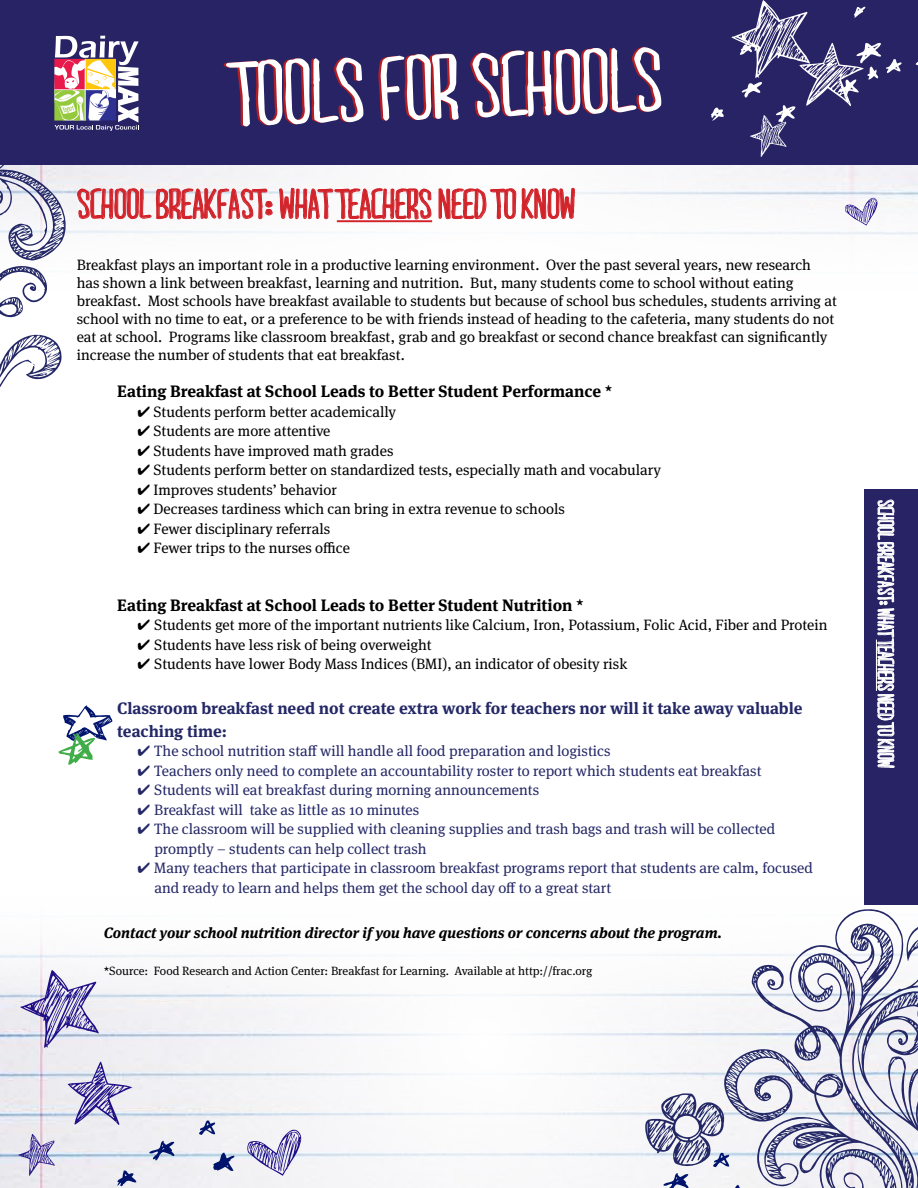
<style>
.page{position:relative;width:918px;height:1188px;background:#fff}
.page>*{position:absolute;margin:0;border:0;box-sizing:border-box;transform-origin:0 0}
.t1{font:86.1px "MARI&DAVID";color:#fff}
.t2{font:39px "MARI&DAVID";color:#d2232a}
.t3{font:21px "MARI&DAVID";color:#fff}
.t4{font:700 16.5px "Meta Serif OT";color:#000}
.t5{font:700 16.5px/22.5px "Meta Serif OT";color:#242866}
.t6{font:15px/18px "Meta Serif OT";color:#000}
.t7{font:15px/19.5px "Meta Serif OT";color:#242866}
.t8{font:italic 700 15px "Meta Serif OT";color:#000}
.t9{font:12px "Meta Serif OT";color:#000}
</style>
<div class="page">
<img style="left:431px;top:165px;width:487px;height:70px">
<img style="left:0;top:904px;width:918px;height:284px">
<svg style="left:199px;top:1120px;width:17px;height:15px"></svg>
<svg style="left:149px;top:1141px;width:25px;height:20px"></svg>
<svg style="left:117px;top:1170px;width:19px;height:17px"></svg>
<svg style="left:212px;top:1153px;width:23px;height:19px"></svg>
<svg style="left:20px;top:970px;width:79px;height:78px"></svg>
<svg style="left:68px;top:1062px;width:64px;height:63px;background:#bbb8d7"></svg>
<svg style="left:18px;top:1134px;width:37px;height:42px;background:#bdb8d7"></svg>
<svg style="left:247px;top:1129px;width:56px;height:47px"></svg>
<svg style="left:845px;top:197px;width:33px;height:29px"></svg>
<svg style="left:721px;top:907px;width:197px;height:281px;fill:#f2f1f5"></svg>
<svg style="left:645px;top:1093px;width:104px;height:95px"></svg>
<div style="left:0;top:0;width:918px;height:165px;background:#272365"></div>
<svg style="left:711px;top:108px;width:13px;height:13px"></svg>
<svg style="left:732px;top:0;width:170px;height:157px"></svg>
<svg style="left:58px;top:705px;width:55px;height:60px"></svg>
<hr style="left:337px;top:220px;width:95px;height:2px;background:#d2232a">
<svg style="left:0;top:35px;width:431px;height:352px"></svg>
<svg style="left:439px;top:189px;width:77px;height:30px"></svg>
<svg style="left:522px;top:188px;width:53px;height:42px"></svg>
<div style="left:864px;top:489px;width:54px;height:415px;background:#272365"></div>
<hr style="left:876px;top:640px;width:1px;height:51px;background:#fff">
<svg style="left:877px;top:500px;width:17px;height:268px"></svg>
<h1 class="t1" style="left:230px;top:48px;width:434px;rotate:-2deg">TOOLS FOR SCHOOLS</h1>
<h2 class="t2" style="left:77px;top:183px;width:500px">SCHOOL BREAKFAST: WHAT TEACHERS NEED TO KNOW</h2>
<p class="t6" style="left:77px;top:256px;width:762px">Breakfast plays an important role in a productive learning environment. Over the past several years, new research has shown a link between breakfast, learning and nutrition. But, many students come to school without eating breakfast. Most schools have breakfast available to students but because of school bus schedules, students arriving at school with no time to eat, or a preference to be with friends instead of heading to the cafeteria, many students do not eat at school. Programs like classroom breakfast, grab and go breakfast or second chance breakfast can significantly increase the number of students that eat breakfast.</p>
<p class="t4" style="left:117px;top:381px;width:497px">Eating Breakfast at School Leads to Better Student Performance *</p>
<p class="t6" style="left:137px;top:403px;width:260px">✔ Students perform better academically</p>
<p class="t6" style="left:137px;top:422px;width:195px">✔ Students are more attentive</p>
<p class="t6" style="left:137px;top:442px;width:258px">✔ Students have improved math grades</p>
<p class="t6" style="left:137px;top:461px;width:525px">✔ Students perform better on standardized tests, especially math and vocabulary</p>
<p class="t6" style="left:137px;top:481px;width:201px">✔ Improves students’ behavior</p>
<p class="t6" style="left:137px;top:500px;width:429px">✔ Decreases tardiness which can bring in extra revenue to schools</p>
<p class="t6" style="left:137px;top:520px;width:194px">✔ Fewer disciplinary referrals</p>
<p class="t6" style="left:137px;top:539px;width:214px">✔ Fewer trips to the nurses office</p>
<p class="t4" style="left:117px;top:595px;width:468px">Eating Breakfast at School Leads to Better Student Nutrition *</p>
<p class="t6" style="left:137px;top:616px;width:692px">✔ Students get more of the important nutrients like Calcium, Iron, Potassium, Folic Acid, Fiber and Protein</p>
<p class="t6" style="left:137px;top:636px;width:296px">✔ Students have less risk of being overweight</p>
<p class="t6" style="left:137px;top:655px;width:491px">✔ Students have lower Body Mass Indices (BMI), an indicator of obesity risk</p>
<p class="t5" style="left:117px;top:697px;width:687px">Classroom breakfast need not create extra work for teachers nor will it take away valuable teaching time:</p>
<p class="t7" style="left:137px;top:742px;width:475px">✔ The school nutrition staff will handle all food preparation and logistics</p>
<p class="t7" style="left:137px;top:761px;width:626px">✔ Teachers only need to complete an accountability roster to report which students eat breakfast</p>
<p class="t7" style="left:137px;top:781px;width:403px">✔ Students will eat breakfast during morning announcements</p>
<p class="t7" style="left:137px;top:800px;width:283px">✔ Breakfast will take as little as 10 minutes</p>
<p class="t7" style="left:154px;top:820px;width:622px;text-indent:-17px">✔ The classroom will be supplied with cleaning supplies and trash bags and trash will be collected promptly – students can help collect trash</p>
<p class="t7" style="left:154px;top:859px;width:660px;text-indent:-17px">✔ Many teachers that participate in classroom breakfast programs report that students are calm, focused and ready to learn and helps them get the school day off to a great start</p>
<p class="t8" style="left:104px;top:923px;width:620px">Contact your school nutrition director if you have questions or concerns about the program.</p>
<p class="t9" style="left:104px;top:963px;width:490px">*Source: Food Research and Action Center: Breakfast for Learning. Available at http://frac.org</p>
<h3 class="t3" style="left:897px;top:500px;width:270px;rotate:90deg">SCHOOL BREAKFAST: WHAT TEACHERS NEED TO KNOW</h3>
</div>
